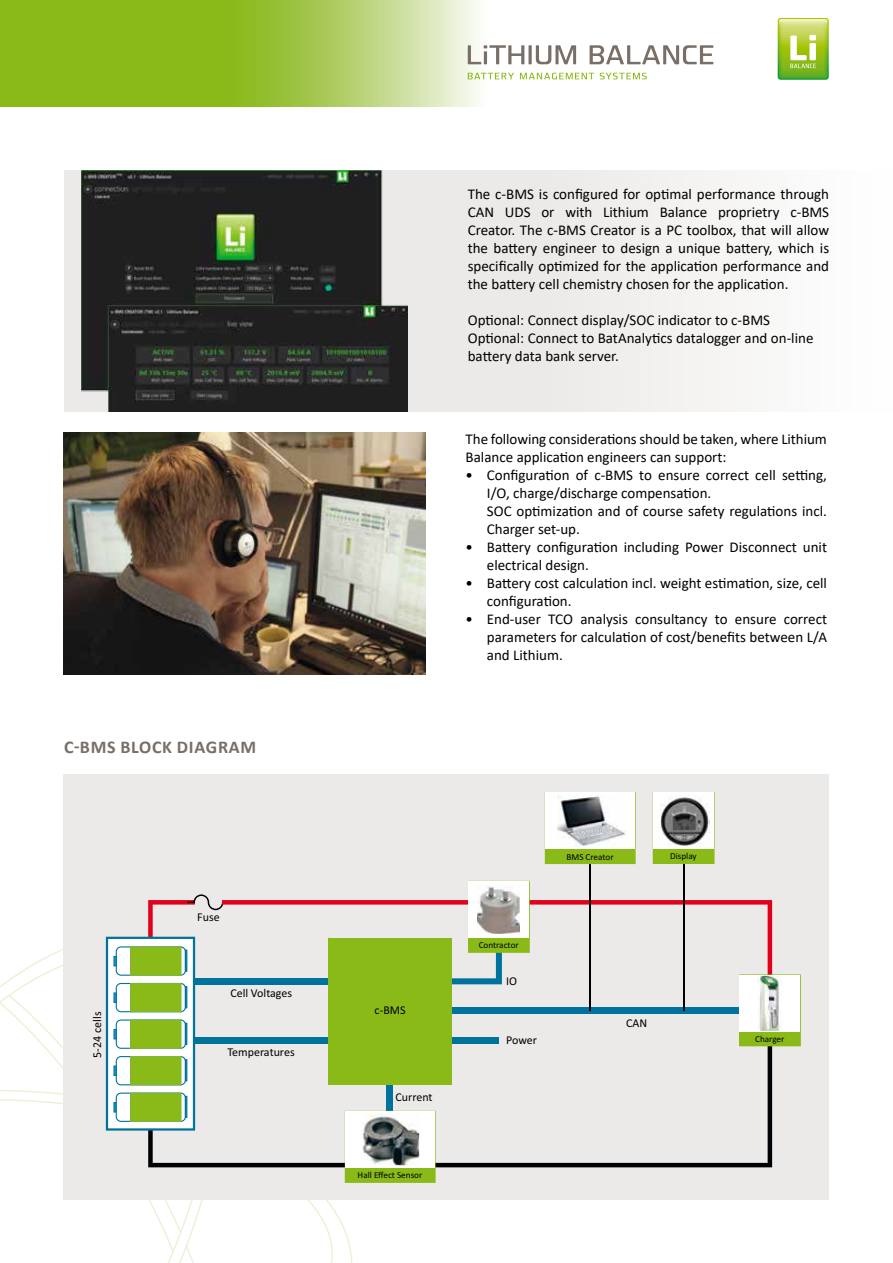
<style>
.page{position:relative;width:893px;height:1263px;background:#fff}
.page>*{position:absolute;margin:0;border:0;box-sizing:border-box;transform-origin:0 0}
.t1{font:700 18px "Calibri";letter-spacing:.04em;color:#786e68}
.t2{font:15px/18px "Calibri";color:#000}
.t3{font:12px "Calibri";color:#000}
.t4{font:9.15px "Calibri";color:#000}
</style>
<div class="page">
<svg style="left:0;top:931px;width:64px;height:158px"></svg>
<svg style="left:0;top:1089px;width:352px;height:173px"></svg>
<div style="left:423px;top:170px;width:470px;height:241px;background:linear-gradient(to right,#e8e6e4,#fdfdfd)"></div>
<svg style="left:0;top:0;width:489px;height:106px;background:#a3c74b"></svg>
<div style="left:64px;top:170px;width:361px;height:241px;background:#eceae8"></div>
<img style="left:81px;top:170px;width:327px;height:241px">
<img style="left:64px;top:433px;width:361px;height:241px">
<svg style="left:468px;top:45px;width:56px;height:19px"></svg>
<svg style="left:528px;top:45px;width:4px;height:19px"></svg>
<svg style="left:536px;top:45px;width:40px;height:19px"></svg>
<svg style="left:590px;top:45px;width:123px;height:19px"></svg>
<svg style="left:468px;top:73px;width:46px;height:6px"></svg>
<svg style="left:520px;top:73px;width:74px;height:6px"></svg>
<svg style="left:600px;top:73px;width:47px;height:6px"></svg>
<svg style="left:778px;top:18px;width:51px;height:62px;background:#a9cc54"></svg>
<div style="left:64px;top:774px;width:765px;height:425px;background:#eceae8"></div>
<hr style="left:589px;top:858px;width:2px;height:153px;background:#000">
<hr style="left:683px;top:858px;width:1px;height:153px;background:#000">
<svg style="left:653px;top:792px;width:61px;height:72px"></svg>
<div style="left:653px;top:793px;width:61px;height:56px;background:#fff"></div>
<img style="left:660px;top:797px;width:49px;height:49px">
<svg style="left:545px;top:792px;width:91px;height:72px;background:#91be28"></svg>
<div style="left:545px;top:793px;width:90px;height:56px;background:#fff"></div>
<img style="left:557px;top:796px;width:69px;height:50px">
<svg style="left:106px;top:881px;width:695px;height:302px"></svg>
<div style="left:328px;top:938px;width:124px;height:146px;background:#89ba17"></div>
<p class="t1" style="left:64px;top:734px;width:194px">C-BMS BLOCK DIAGRAM</p>
<p class="t3" style="left:89px;top:1058px;width:47px;rotate:-90deg">5-24 cells</p>
<p class="t3" style="left:197px;top:908px;width:24px">Fuse</p>
<p class="t3" style="left:230px;top:984px;width:63px">Cell Voltages</p>
<p class="t3" style="left:227px;top:1044px;width:69px">Temperatures</p>
<p class="t2" style="left:468px;top:185px;width:363px;text-align:justify">The c-BMS is configured for optimal performance through CAN UDS or with Lithium Balance proprietry c-BMS Creator. The c-BMS Creator is a PC toolbox, that will allow the battery engineer to design a unique battery, which is specifically optimized for the application performance and the battery cell chemistry chosen for the application.</p>
<p class="t2" style="left:468px;top:311px;width:347px">Optional: Connect display/SOC indicator to c-BMS<br>Optional: Connect to BatAnalytics datalogger and on-line battery data bank server.</p>
<p class="t2" style="left:466px;top:430px;width:363px">The following considerations should be taken, where Lithium<br>Balance application engineers can support:</p>
<p class="t2" style="left:487px;top:466px;width:342px;text-indent:-21px">• Configuration of c-BMS to ensure correct cell setting, I/O, charge/discharge compensation.<br>SOC optimization and of course safety regulations incl.<br>Charger set-up.</p>
<p class="t2" style="left:487px;top:538px;width:342px;text-indent:-21px">• Battery configuration including Power Disconnect unit electrical design.</p>
<p class="t2" style="left:487px;top:574px;width:342px;text-indent:-21px">• Battery cost calculation incl. weight estimation, size, cell configuration.</p>
<p class="t2" style="left:487px;top:610px;width:342px;text-align:justify;text-indent:-21px">• End-user TCO analysis consultancy to ensure correct parameters for calculation of cost/benefits between L/A and Lithium.</p>
<p class="t3" style="left:375px;top:1002px;width:33px">c-BMS</p>
<p class="t3" style="left:395px;top:1088px;width:39px">Current</p>
<p class="t4" style="left:358px;top:1169px;width:66px">Hall Effect Sensor</p>
<p class="t4" style="left:566px;top:850px;width:49px">BMS Creator</p>
<p class="t4" style="left:670px;top:850px;width:28px">Display</p>
<p class="t4" style="left:479px;top:939px;width:42px">Contractor</p>
<p class="t3" style="left:506px;top:973px;width:12px">IO</p>
<p class="t3" style="left:506px;top:1031px;width:32px">Power</p>
<p class="t3" style="left:626px;top:1014px;width:23px">CAN</p>
<p class="t4" style="left:755px;top:1032px;width:31px">Charger</p>
</div>
